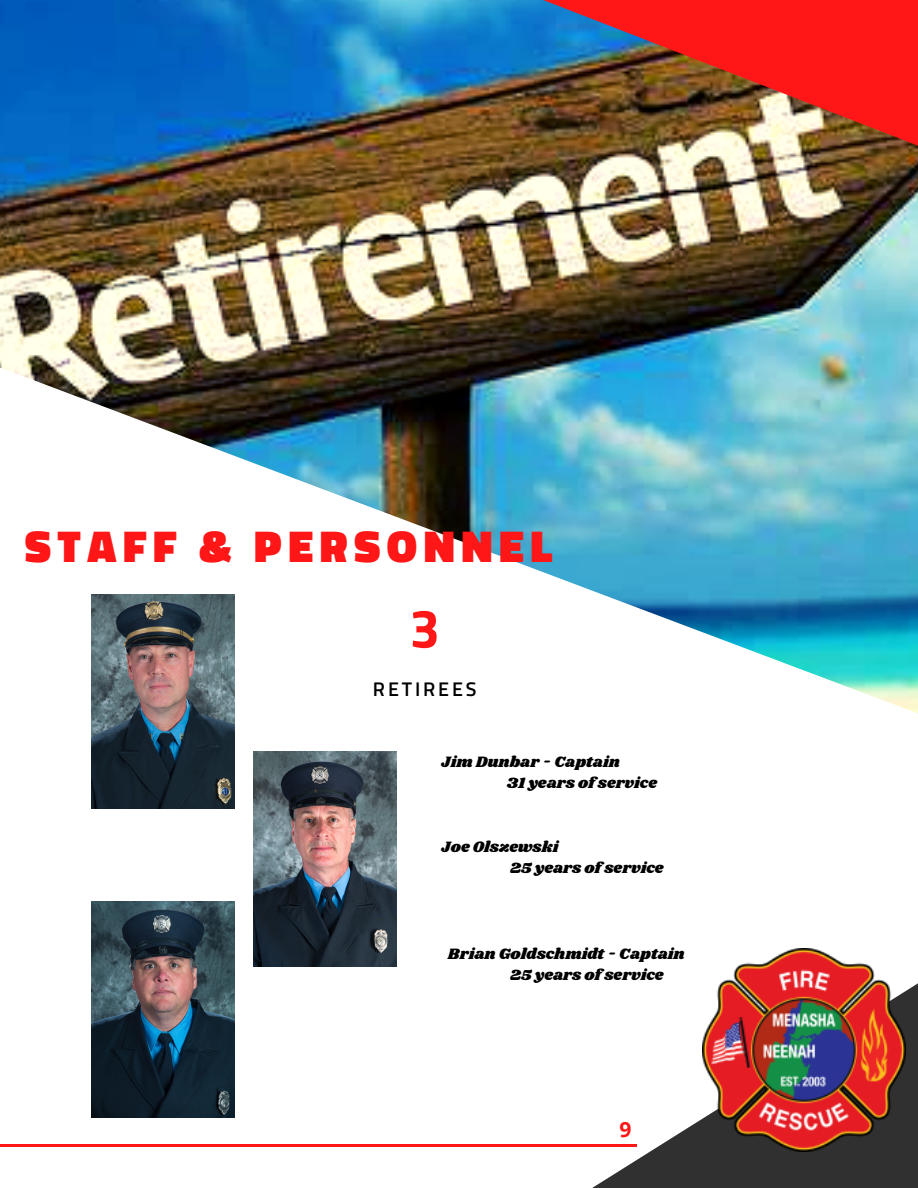
<style>
.page{position:relative;width:918px;height:1188px;background:#fff}
.page>*{position:absolute;margin:0;border:0;box-sizing:border-box;transform-origin:0 0}
.t1{font:700 54.45px "Titillium Web";color:#ff1616}
.t2{font:900 45.3px "Titillium Web";letter-spacing:.145em;color:#ff1616}
.t3{font:700 21px "Open Sans";color:#ff1616}
.t4{font:600 19.8px "Titillium Web";letter-spacing:.145em;color:#000}
.t5{font:15.6px "Shrikhand";color:#000}
</style>
<div class="page">
<img style="left:0;top:0;width:918px;height:359px">
<img style="left:0;top:359px;width:918px;height:374px">
<img style="left:455px;top:0;width:463px;height:196px">
<hr style="left:0;top:1145px;width:637px;height:2px;background:#ff1616">
<svg style="left:416px;top:948px;width:502px;height:240px"></svg>
<img style="left:703px;top:949px;width:202px;height:202px">
<img style="left:92px;top:594px;width:143px;height:215px">
<img style="left:92px;top:902px;width:143px;height:216px">
<img style="left:254px;top:752px;width:143px;height:214px">
<p class="t2" style="left:25px;top:511px;width:529px">STAFF &amp; PERSONNEL</p>
<p class="t1" style="left:410px;top:586px;width:32px">3</p>
<p class="t4" style="left:373px;top:674px;width:105px">RETIREES</p>
<p class="t5" style="left:442px;top:751px;width:180px">Jim Dunbar - Captain</p>
<p class="t5" style="left:507px;top:772px;width:152px">31 years of service</p>
<p class="t5" style="left:442px;top:836px;width:118px">Joe Olszewski</p>
<p class="t5" style="left:510px;top:857px;width:155px">25 years of service</p>
<p class="t5" style="left:448px;top:943px;width:238px">Brian Goldschmidt - Captain</p>
<p class="t5" style="left:510px;top:964px;width:155px">25 years of service</p>
<h2 class="t3" style="left:619px;top:1114px;width:13px">9</h2>
</div>
